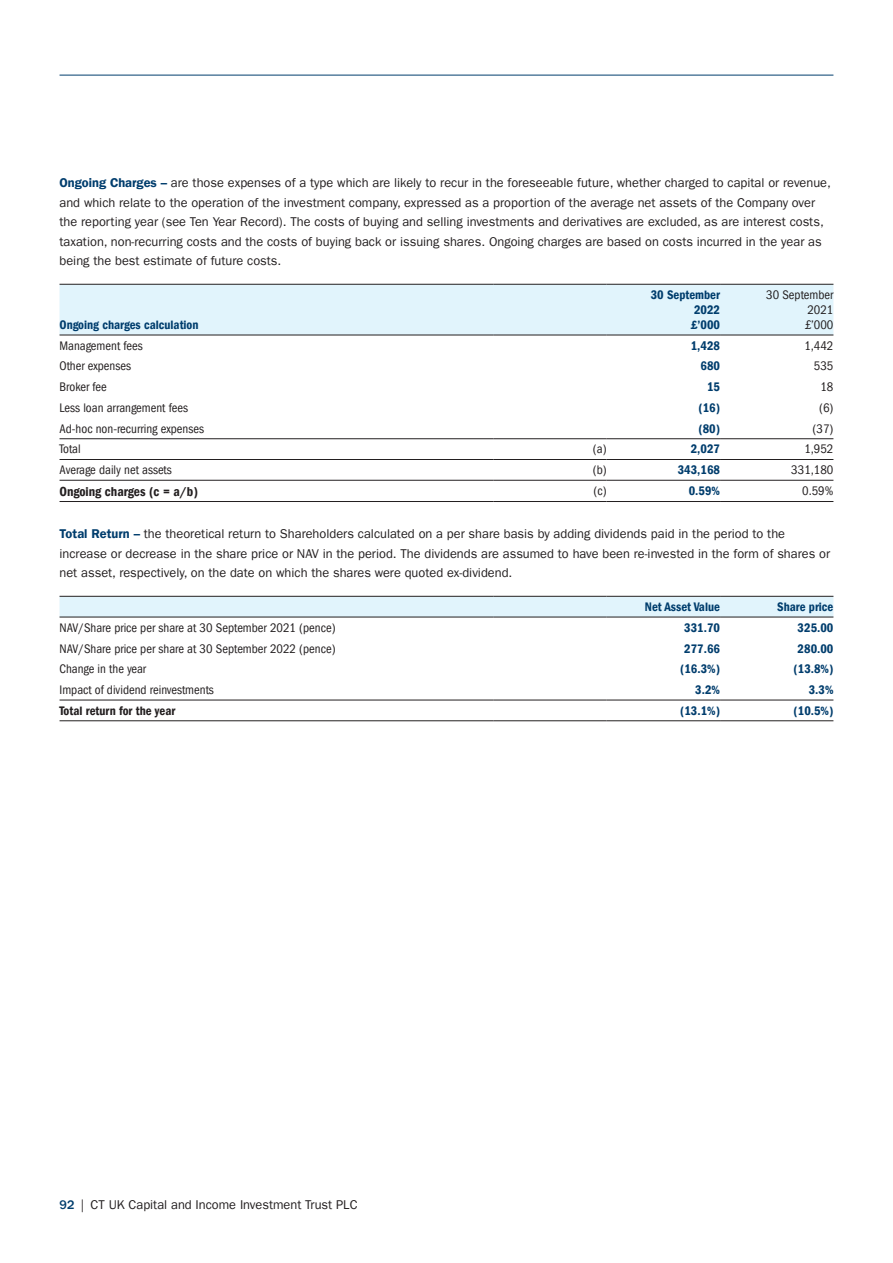
<style>
.page{position:relative;width:893px;height:1263px;background:#fff}
.page>*{position:absolute;margin:0;border:0;box-sizing:border-box;transform-origin:0 0}
.t1{font:13.5px "ITC Frank Gofor Ameriprise Dm Cn";color:#231f20}
.t2{font:12.75px/19.5px "ITC Frank Gofor Ameriprise";color:#231f20}
.t3{font:condensed 12.75px/15px "ITC Frank Gofor Ameriprise";color:#231f20;text-align:justify}
.t4{font:12.75px/15px "ITC Frank Gofor Ameriprise Dm Cn";color:#003d6d;text-align:justify}
.t5{font:12.75px "ITC Frank Gofor Ameriprise Dm Cn";color:#231f20}
.s1{font-family:"ITC Frank Gofor Ameriprise Dm";color:#003d6d}
.s2{font-weight:500;color:#003d6d}
</style>
<div class="page">
<hr style="left:60px;top:75px;width:773px;height:1px;background:#003d6d">
<div style="left:60px;top:285px;width:773px;height:50px;background:#e1f4fc"></div>
<hr style="left:60px;top:335px;width:433px;height:1px;background:#231f20">
<hr style="left:493px;top:335px;width:114px;height:1px;background:#231f20">
<hr style="left:607px;top:335px;width:113px;height:1px;background:#231f20">
<hr style="left:720px;top:335px;width:113px;height:1px;background:#231f20">
<hr style="left:60px;top:459px;width:433px;height:1px;background:#231f20">
<hr style="left:493px;top:459px;width:114px;height:1px;background:#231f20">
<hr style="left:607px;top:459px;width:113px;height:1px;background:#231f20">
<hr style="left:720px;top:459px;width:113px;height:1px;background:#231f20">
<hr style="left:60px;top:438px;width:433px;height:1px;background:#231f20">
<hr style="left:493px;top:438px;width:114px;height:1px;background:#231f20">
<hr style="left:607px;top:438px;width:113px;height:1px;background:#231f20">
<hr style="left:720px;top:438px;width:113px;height:1px;background:#231f20">
<hr style="left:60px;top:480px;width:433px;height:1px;background:#231f20">
<hr style="left:493px;top:480px;width:114px;height:1px;background:#231f20">
<hr style="left:607px;top:480px;width:113px;height:1px;background:#231f20">
<hr style="left:720px;top:480px;width:113px;height:1px;background:#231f20">
<hr style="left:60px;top:501px;width:433px;height:1px;background:#231f20">
<hr style="left:493px;top:501px;width:114px;height:1px;background:#231f20">
<hr style="left:607px;top:501px;width:113px;height:1px;background:#231f20">
<hr style="left:720px;top:501px;width:113px;height:1px;background:#231f20">
<hr style="left:60px;top:284px;width:433px;height:1px;background:#231f20">
<hr style="left:493px;top:284px;width:114px;height:1px;background:#231f20">
<hr style="left:607px;top:284px;width:113px;height:1px;background:#231f20">
<hr style="left:720px;top:284px;width:113px;height:1px;background:#231f20">
<div style="left:60px;top:597px;width:773px;height:20px;background:#e1f4fc"></div>
<hr style="left:60px;top:617px;width:433px;height:1px;background:#231f20">
<hr style="left:493px;top:617px;width:114px;height:1px;background:#231f20">
<hr style="left:607px;top:617px;width:113px;height:1px;background:#231f20">
<hr style="left:720px;top:617px;width:113px;height:1px;background:#231f20">
<hr style="left:60px;top:700px;width:433px;height:1px;background:#231f20">
<hr style="left:493px;top:700px;width:114px;height:1px;background:#231f20">
<hr style="left:607px;top:700px;width:113px;height:1px;background:#231f20">
<hr style="left:720px;top:700px;width:113px;height:1px;background:#231f20">
<hr style="left:60px;top:720px;width:433px;height:1px;background:#231f20">
<hr style="left:493px;top:720px;width:114px;height:1px;background:#231f20">
<hr style="left:607px;top:720px;width:113px;height:1px;background:#231f20">
<hr style="left:720px;top:720px;width:113px;height:1px;background:#231f20">
<hr style="left:60px;top:596px;width:433px;height:1px;background:#231f20">
<hr style="left:493px;top:596px;width:114px;height:1px;background:#231f20">
<hr style="left:607px;top:596px;width:113px;height:1px;background:#231f20">
<hr style="left:720px;top:596px;width:113px;height:1px;background:#231f20">
<p class="t2" style="left:60px;top:173px;width:773px"><span class="s1">Ongoing Charges –</span> are those expenses of a type which are likely to recur in the foreseeable future, whether charged to capital or revenue, and which relate to the operation of the investment company, expressed as a proportion of the average net assets of the Company over the reporting year (see Ten Year Record). The costs of buying and selling investments and derivatives are excluded, as are interest costs, taxation, non-recurring costs and the costs of buying back or issuing shares. Ongoing charges are based on costs incurred in the year as being the best estimate of future costs.</p>
<p class="t4" style="left:60px;top:317px;width:141px">Ongoing charges calculation</p>
<p class="t4" style="left:691px;top:287px;width:31px;text-indent:-40px">30 September 2022 £’000</p>
<p class="t3" style="left:805px;top:287px;width:30px;text-indent:-39px">30 September 2021 £’000</p>
<p class="t3" style="left:60px;top:338px;width:85px">Management fees</p>
<p class="t4" style="left:691px;top:338px;width:31px">1,428</p>
<p class="t3" style="left:804px;top:338px;width:31px">1,442</p>
<p class="t3" style="left:60px;top:359px;width:73px">Other expenses</p>
<p class="t4" style="left:700px;top:359px;width:21px">680</p>
<p class="t3" style="left:814px;top:359px;width:21px">535</p>
<p class="t3" style="left:60px;top:380px;width:49px">Broker fee</p>
<p class="t4" style="left:707px;top:380px;width:15px">15</p>
<p class="t3" style="left:820px;top:380px;width:15px">18</p>
<p class="t3" style="left:60px;top:400px;width:130px">Less loan arrangement fees</p>
<p class="t4" style="left:698px;top:400px;width:23px">(16)</p>
<p class="t3" style="left:819px;top:400px;width:16px">(6)</p>
<p class="t3" style="left:60px;top:421px;width:146px">Ad-hoc non-recurring expenses</p>
<p class="t4" style="left:698px;top:421px;width:23px">(80)</p>
<p class="t3" style="left:813px;top:421px;width:22px">(37)</p>
<p class="t3" style="left:60px;top:442px;width:23px">Total</p>
<p class="t3" style="left:593px;top:442px;width:15px">(a)</p>
<p class="t4" style="left:691px;top:442px;width:31px">2,027</p>
<p class="t3" style="left:804px;top:442px;width:31px">1,952</p>
<p class="t3" style="left:60px;top:463px;width:114px">Average daily net assets</p>
<p class="t3" style="left:593px;top:463px;width:15px">(b)</p>
<p class="t4" style="left:678px;top:462px;width:44px">343,168</p>
<p class="t3" style="left:791px;top:463px;width:44px">331,180</p>
<p class="t1" style="left:60px;top:483px;width:140px">Ongoing charges (c = a/b)</p>
<p class="t3" style="left:594px;top:483px;width:15px">(c)</p>
<p class="t4" style="left:689px;top:483px;width:33px">0.59%</p>
<p class="t3" style="left:802px;top:483px;width:33px">0.59%</p>
<p class="t2" style="left:60px;top:524px;width:772px"><span class="s1">Total Return –</span> the theoretical return to Shareholders calculated on a per share basis by adding dividends paid in the period to the increase or decrease in the share price or NAV in the period. The dividends are assumed to have been re-invested in the form of shares or net asset, respectively, on the date on which the shares were quoted ex-dividend.</p>
<p class="t4" style="left:645px;top:599px;width:77px">Net Asset Value</p>
<p class="t4" style="left:777px;top:599px;width:58px">Share price</p>
<p class="t3" style="left:60px;top:620px;width:278px">NAV/Share price per share at 30 September 2021 (pence)</p>
<p class="t4" style="left:684px;top:620px;width:37px">331.70</p>
<p class="t4" style="left:798px;top:620px;width:37px">325.00</p>
<p class="t3" style="left:60px;top:641px;width:278px">NAV/Share price per share at 30 September 2022 (pence)</p>
<p class="t4" style="left:684px;top:641px;width:37px">277.66</p>
<p class="t4" style="left:798px;top:641px;width:37px">280.00</p>
<p class="t3" style="left:60px;top:662px;width:88px">Change in the year</p>
<p class="t4" style="left:680px;top:662px;width:41px">(16.3%)</p>
<p class="t4" style="left:793px;top:662px;width:41px">(13.8%)</p>
<p class="t3" style="left:60px;top:682px;width:156px">Impact of dividend reinvestments</p>
<p class="t4" style="left:695px;top:682px;width:26px">3.2%</p>
<p class="t4" style="left:809px;top:682px;width:26px">3.3%</p>
<p class="t5" style="left:60px;top:703px;width:117px">Total return for the year</p>
<p class="t4" style="left:680px;top:703px;width:41px">(13.1%)</p>
<p class="t4" style="left:793px;top:703px;width:41px">(10.5%)</p>
<p class="t2" style="left:60px;top:1195px;width:300px"><span class="s2">92</span> | CT UK Capital and Income Investment Trust PLC</p>
</div>
